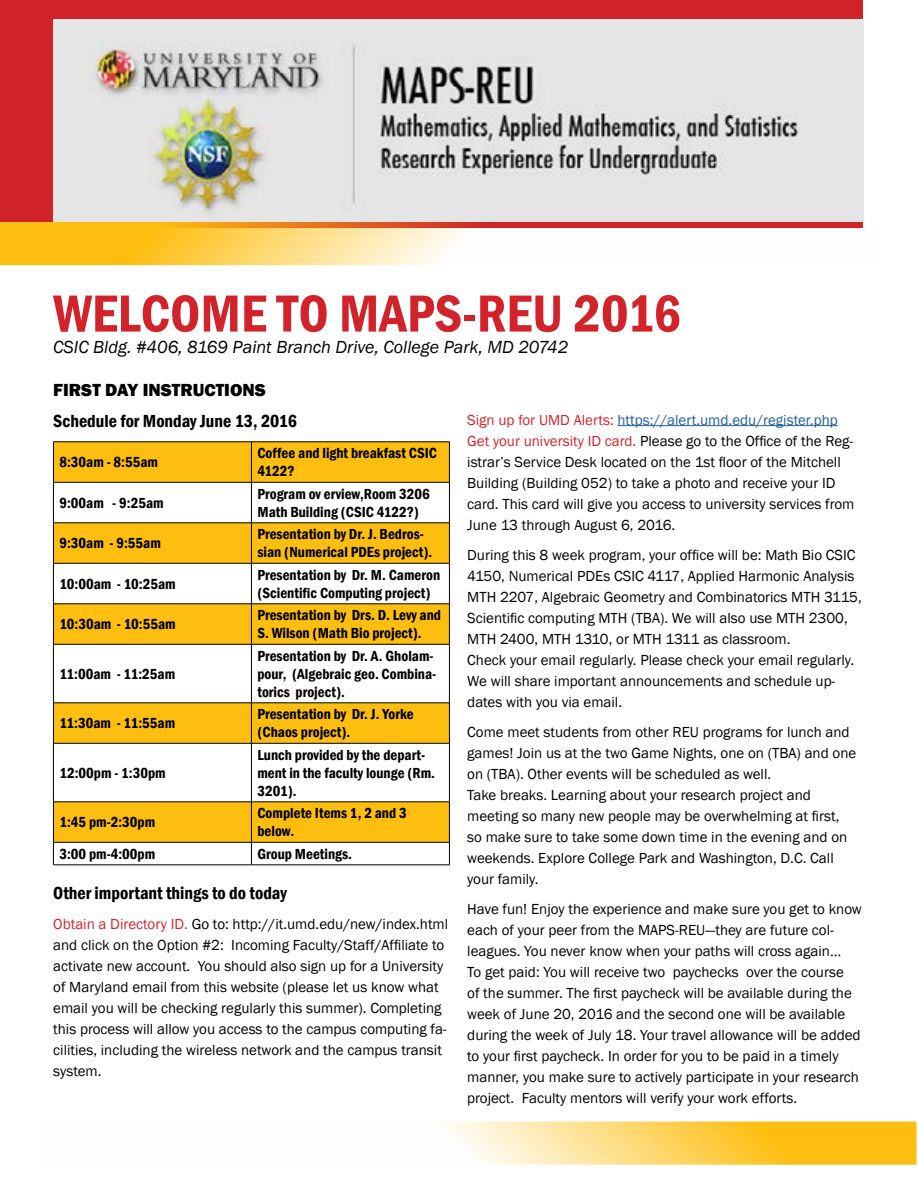
<style>
.page{position:relative;width:918px;height:1188px;background:#fff}
.page>*{position:absolute;margin:0;border:0;box-sizing:border-box;transform-origin:0 0}
.t1{font:600 condensed 54px "Franklin Gothic";color:#d2232a}
.t2{font:600 condensed 18px "Franklin Gothic";color:#000}
.t3{font:italic 18px "Franklin Gothic";color:#000}
.t4{font:800 18px "Franklin Gothic";color:#000}
.t5{font:15px/21px "Franklin Gothic";color:#000}
.t6{font:600 condensed 15px/18px "Franklin Gothic";color:#000}
.s1{color:#d2232a}
.s2{color:#215e9e}
</style>
<div class="page">
<div style="left:1px;top:1px;width:862px;height:227px;background:#d2232a"></div>
<div style="left:54px;top:443px;width:395px;height:39px;background:#febe10"></div>
<svg style="left:54px;top:483px;width:395px;height:382px"></svg>
<hr style="left:53px;top:442px;width:198px;height:1px;background:#000">
<hr style="left:53px;top:442px;width:1px;height:40px;background:#000">
<hr style="left:251px;top:442px;width:199px;height:1px;background:#000">
<hr style="left:251px;top:442px;width:1px;height:40px;background:#000">
<hr style="left:449px;top:442px;width:1px;height:40px;background:#000">
<hr style="left:53px;top:482px;width:198px;height:1px;background:#000">
<hr style="left:53px;top:482px;width:1px;height:41px;background:#000">
<hr style="left:251px;top:482px;width:199px;height:1px;background:#000">
<hr style="left:251px;top:482px;width:1px;height:41px;background:#000">
<hr style="left:449px;top:482px;width:1px;height:41px;background:#000">
<hr style="left:53px;top:523px;width:198px;height:1px;background:#000">
<hr style="left:53px;top:523px;width:1px;height:40px;background:#000">
<hr style="left:251px;top:523px;width:199px;height:1px;background:#000">
<hr style="left:251px;top:523px;width:1px;height:40px;background:#000">
<hr style="left:449px;top:523px;width:1px;height:40px;background:#000">
<hr style="left:53px;top:563px;width:198px;height:1px;background:#000">
<hr style="left:53px;top:563px;width:1px;height:41px;background:#000">
<hr style="left:251px;top:563px;width:199px;height:1px;background:#000">
<hr style="left:251px;top:563px;width:1px;height:41px;background:#000">
<hr style="left:449px;top:563px;width:1px;height:41px;background:#000">
<hr style="left:53px;top:604px;width:198px;height:1px;background:#000">
<hr style="left:53px;top:604px;width:1px;height:40px;background:#000">
<hr style="left:251px;top:604px;width:199px;height:1px;background:#000">
<hr style="left:251px;top:604px;width:1px;height:40px;background:#000">
<hr style="left:449px;top:604px;width:1px;height:40px;background:#000">
<hr style="left:53px;top:644px;width:198px;height:1px;background:#000">
<hr style="left:53px;top:644px;width:1px;height:59px;background:#000">
<hr style="left:251px;top:644px;width:199px;height:1px;background:#000">
<hr style="left:251px;top:644px;width:1px;height:59px;background:#000">
<hr style="left:449px;top:644px;width:1px;height:59px;background:#000">
<hr style="left:53px;top:703px;width:198px;height:1px;background:#000">
<hr style="left:53px;top:703px;width:1px;height:40px;background:#000">
<hr style="left:251px;top:703px;width:199px;height:1px;background:#000">
<hr style="left:251px;top:703px;width:1px;height:40px;background:#000">
<hr style="left:449px;top:703px;width:1px;height:40px;background:#000">
<hr style="left:53px;top:743px;width:198px;height:1px;background:#000">
<hr style="left:53px;top:743px;width:1px;height:59px;background:#000">
<hr style="left:251px;top:743px;width:199px;height:1px;background:#000">
<hr style="left:251px;top:743px;width:1px;height:59px;background:#000">
<hr style="left:449px;top:743px;width:1px;height:59px;background:#000">
<hr style="left:53px;top:802px;width:198px;height:1px;background:#000">
<hr style="left:53px;top:802px;width:1px;height:40px;background:#000">
<hr style="left:251px;top:802px;width:199px;height:1px;background:#000">
<hr style="left:251px;top:802px;width:1px;height:40px;background:#000">
<hr style="left:449px;top:802px;width:1px;height:40px;background:#000">
<hr style="left:53px;top:842px;width:198px;height:1px;background:#000">
<svg style="left:53px;top:843px;width:1px;height:22px"></svg>
<hr style="left:251px;top:842px;width:199px;height:1px;background:#000">
<svg style="left:251px;top:843px;width:1px;height:22px"></svg>
<svg style="left:449px;top:843px;width:1px;height:22px"></svg>
<hr style="left:53px;top:865px;width:198px;height:1px;background:#000">
<hr style="left:251px;top:865px;width:199px;height:1px;background:#000">
<hr style="left:618px;top:425px;width:220px;height:1px;background:#215e9e">
<svg style="left:0;top:222px;width:468px;height:43px;background:#fcca5a"></svg>
<img style="left:53px;top:19px;width:810px;height:203px">
<svg style="left:444px;top:1122px;width:472px;height:43px;background:#fed566"></svg>
<h1 class="t1" style="left:53px;top:277px;width:629px">WELCOME TO MAPS-REU 2016</h1>
<p class="t3" style="left:53px;top:336px;width:517px">CSIC Bldg. #406, 8169 Paint Branch Drive, College Park, MD 20742</p>
<p class="t4" style="left:53px;top:379px;width:214px">FIRST DAY INSTRUCTIONS</p>
<p class="t2" style="left:53px;top:409px;width:245px">Schedule for Monday June 13, 2016</p>
<p class="t6" style="left:59px;top:453px;width:100px">8:30am - 8:55am</p>
<p class="t6" style="left:257px;top:444px;width:181px">Coffee and light breakfast CSIC<br>4122?</p>
<p class="t6" style="left:59px;top:494px;width:106px">9:00am - 9:25am</p>
<p class="t6" style="left:257px;top:485px;width:174px">Program ov erview,Room 3206<br>Math Building (CSIC 4122?)</p>
<p class="t6" style="left:59px;top:534px;width:103px">9:30am - 9:55am</p>
<p class="t6" style="left:257px;top:525px;width:176px">Presentation by Dr. J. Bedros&shy;sian (Numerical PDEs project).</p>
<p class="t6" style="left:59px;top:575px;width:118px">10:00am - 10:25am</p>
<p class="t6" style="left:257px;top:566px;width:184px">Presentation by Dr. M. Cameron (Scientific Computing project)</p>
<p class="t6" style="left:59px;top:615px;width:118px">10:30am - 10:55am</p>
<p class="t6" style="left:257px;top:606px;width:185px">Presentation by Drs. D. Levy and<br>S. Wilson (Math Bio project).</p>
<p class="t6" style="left:59px;top:665px;width:117px">11:00am - 11:25am</p>
<p class="t6" style="left:257px;top:647px;width:180px">Presentation by Dr. A. Gholam&shy;pour, (Algebraic geo. Combina&shy;torics project).</p>
<p class="t6" style="left:59px;top:714px;width:117px">11:30am - 11:55am</p>
<p class="t6" style="left:257px;top:705px;width:158px">Presentation by Dr. J. Yorke (Chaos project).</p>
<p class="t6" style="left:59px;top:764px;width:108px">12:00pm - 1:30pm</p>
<p class="t6" style="left:257px;top:746px;width:179px">Lunch provided by the depart&shy;ment in the faculty lounge (Rm.<br>3201).</p>
<p class="t6" style="left:59px;top:813px;width:97px">1:45 pm-2:30pm</p>
<p class="t6" style="left:257px;top:804px;width:151px">Complete Items 1, 2 and 3 below.</p>
<p class="t6" style="left:59px;top:845px;width:97px">3:00 pm-4:00pm</p>
<p class="t6" style="left:257px;top:845px;width:96px">Group Meetings.</p>
<p class="t2" style="left:53px;top:881px;width:235px">Other important things to do today</p>
<p class="t5" style="left:53px;top:913px;width:397px"><span class="s1">Obtain a Directory ID.</span> Go to: http://it.umd.edu/new/index.html and click on the Option #2: Incoming Faculty/Staff/Affiliate to activate new account. You should also sign up for a University of Maryland email from this website (please let us know what email you will be checking regularly this summer). Completing this process will allow you access to the campus computing fa&shy;cilities, including the wireless network and the campus transit system.</p>
<p class="t5" style="left:467px;top:409px;width:389px"><span class="s1">Sign up for UMD Alerts:</span> <span class="s2">https://alert.umd.edu/register.php </span><span class="s1">Get your university ID card.</span> Please go to the Office of the Reg&shy;istrar’s Service Desk located on the 1st floor of the Mitchell Building (Building 052) to take a photo and receive your ID card. This card will give you access to university services from June 13 through August 6, 2016.</p>
<p class="t5" style="left:467px;top:544px;width:396px">During this 8 week program, your office will be: Math Bio CSIC 4150, Numerical PDEs CSIC 4117, Applied Harmonic Analysis MTH 2207, Algebraic Geometry and Combinatorics MTH 3115, Scientific computing MTH (TBA). We will also use MTH 2300, MTH 2400, MTH 1310, or MTH 1311 as classroom.<br>Check your email regularly. Please check your email regularly.<br>We will share important announcements and schedule up&shy;dates with you via email.</p>
<p class="t5" style="left:467px;top:721px;width:391px">Come meet students from other REU programs for lunch and games! Join us at the two Game Nights, one on (TBA) and one on (TBA). Other events will be scheduled as well.<br>Take breaks. Learning about your research project and meeting so many new people may be overwhelming at first, so make sure to take some down time in the evening and on weekends. Explore College Park and Washington, D.C. Call your family.</p>
<p class="t5" style="left:467px;top:898px;width:396px">Have fun! Enjoy the experience and make sure you get to know each of your peer from the MAPS-REU—they are future col&shy;leagues. You never know when your paths will cross again…<br>To get paid: You will receive two paychecks over the course<br>of the summer. The first paycheck will be available during the week of June 20, 2016 and the second one will be available during the week of July 18. Your travel allowance will be added to your first paycheck. In order for you to be paid in a timely manner, you make sure to actively participate in your research project. Faculty mentors will verify your work efforts.</p>
</div>
